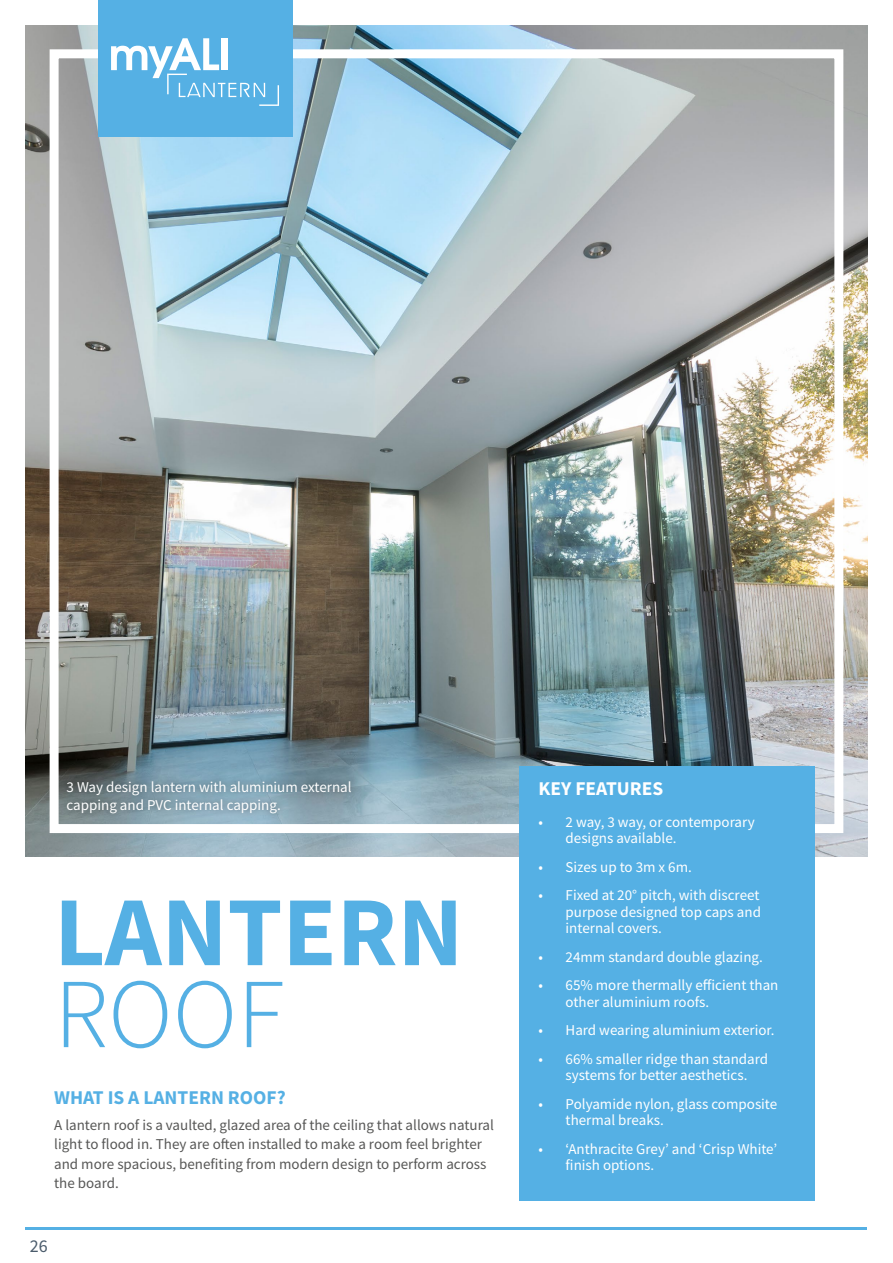
<style>
.page{position:relative;width:893px;height:1263px;background:#fff}
.page>*{position:absolute;margin:0;border:0;box-sizing:border-box;transform-origin:0 0}
.t1{font:700 99px "Source Sans Pro";color:#55b0e4}
.t2{font:300 99px "Source Sans Pro";color:#55b0e4}
.t3{font:700 19.5px "Source Sans Pro";color:#55b0e4}
.t4{font:700 19.5px "Source Sans Pro";color:#fff}
.t5{font:18px "Source Sans Pro";color:#4b5c6c}
.t6{font:15px/16.5px "Source Sans Pro";color:#fff}
.t7{font:15px/19.5px "Source Sans Pro";color:#575756}
</style>
<div class="page">
<img style="left:26px;top:26px;width:841px;height:831px">
<hr style="left:26px;top:1228px;width:841px;height:2px;background:#55b0e4">
<div style="left:50px;top:49px;width:793px;height:784px;border:9px solid #fff"></div>
<div style="left:520px;top:766px;width:295px;height:434px;background:#55b0e4"></div>
<div style="left:59px;top:774px;width:299px;height:46px;background:#000;opacity:.5"></div>
<div style="left:98px;top:0;width:194px;height:136px;background:#55b0e4"></div>
<svg style="left:111px;top:38px;width:168px;height:68px"></svg>
<p class="t6" style="left:67px;top:778px;width:286px">3 Way design lantern with aluminium external</p>
<h2 class="t4" style="left:539px;top:775px;width:126px">KEY FEATURES</h2>
<p class="t6" style="left:67px;top:796px;width:216px">capping and PVC internal capping.</p>
<p class="t6" style="left:566px;top:813px;width:191px;text-indent:-27px">• 2 way, 3 way, or contemporary designs available.</p>
<p class="t6" style="left:539px;top:858px;width:155px">• Sizes up to 3m x 6m.</p>
<p class="t6" style="left:566px;top:887px;width:197px;text-align:justify;text-indent:-27px">• Fixed at 20° pitch, with discreet purpose designed top caps and internal covers.</p>
<p class="t6" style="left:539px;top:948px;width:226px">• 24mm standard double glazing.</p>
<p class="t6" style="left:566px;top:977px;width:214px;text-indent:-27px">• 65% more thermally efficient than other aluminium roofs.</p>
<p class="t6" style="left:539px;top:1022px;width:238px">• Hard wearing aluminium exterior.</p>
<p class="t6" style="left:539px;top:1050px;width:231px;text-align:center">• 66% smaller ridge than standard systems for better aesthetics.</p>
<p class="t6" style="left:566px;top:1095px;width:213px;text-indent:-27px">• Polyamide nylon, glass composite thermal breaks.</p>
<p class="t6" style="left:566px;top:1140px;width:213px;text-indent:-27px">• ‘Anthracite Grey’ and ‘Crisp White’ finish options.</p>
<h1 class="t1" style="left:54px;top:865px;width:411px">LANTERN</h1>
<h1 class="t2" style="left:54px;top:953px;width:232px">ROOF</h1>
<h2 class="t3" style="left:54px;top:1084px;width:233px">WHAT IS A LANTERN ROOF?</h2>
<p class="t7" style="left:54px;top:1115px;width:441px">A lantern roof is a vaulted, glazed area of the ceiling that allows natural light to flood in. They are often installed to make a room feel brighter and more spacious, benefiting from modern design to perform across the board.</p>
<p class="t5" style="left:30px;top:1234px;width:19px">26</p>
</div>
